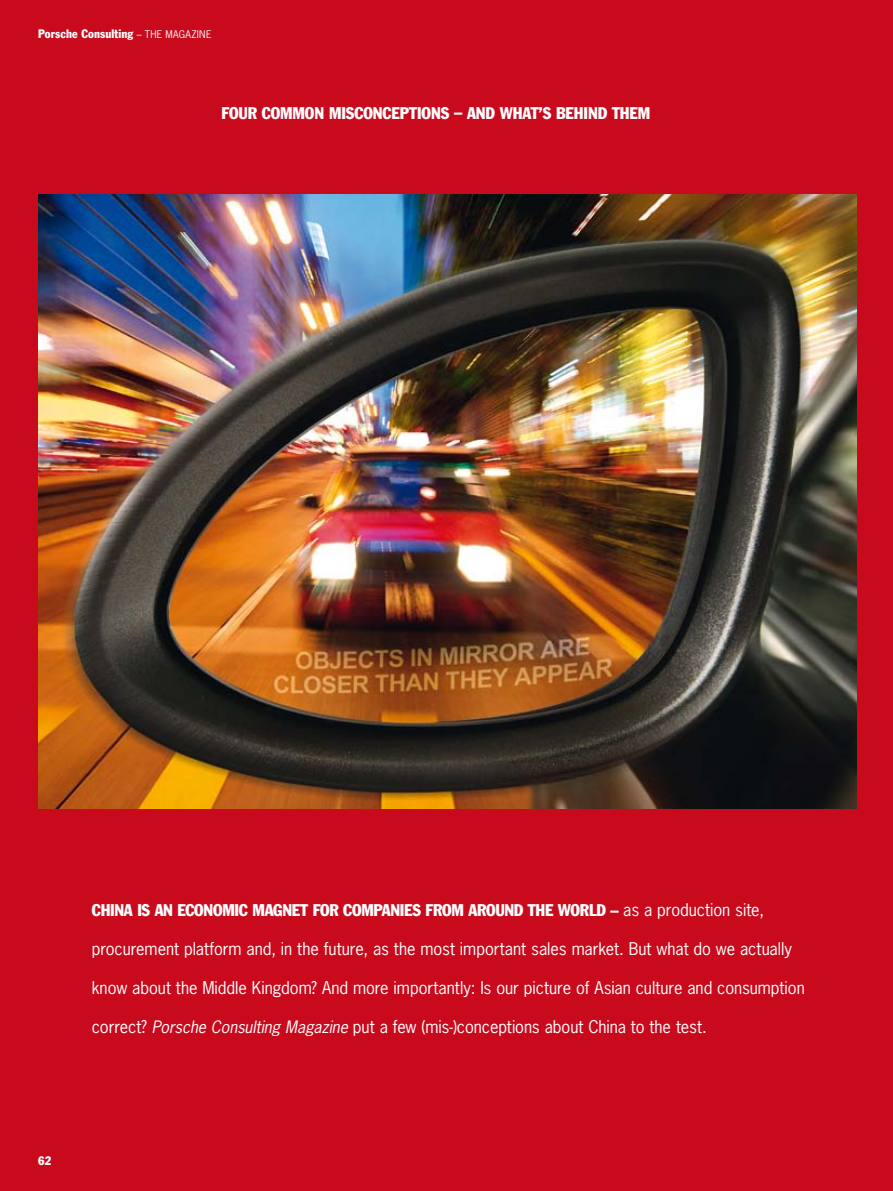
<style>
.page{position:relative;width:893px;height:1191px;background:#c90a1d}
.page>*{position:absolute;margin:0;border:0;box-sizing:border-box;transform-origin:0 0}
.t1{font:16.5px "Porsche News Gothic";letter-spacing:-.005em;color:#fff}
.t2{font:condensed 16.5px "Porsche Franklin Gothic";letter-spacing:-.01em;color:#fff}
.t3{font:condensed 12px "Porsche Franklin Gothic";letter-spacing:.01em;color:#fff}
.s1{font-family:"Porsche News Gothic";font-stretch:normal;font-size:9.9px}
.s2{font-family:"Porsche News Gothic";font-stretch:normal}
.s3{font-style:italic;font-size:16.05px}
</style>
<div class="page">
<img style="left:38px;top:194px;width:819px;height:614px">
<p class="t3" style="left:38px;top:27px;width:175px">Porsche Consulting <span class="s1">– the magazine</span></p>
<p class="t2" style="left:221px;top:103px;width:430px">FOUR COMMON MISCONCEPTIONS – AND WHAT’S BEHIND THEM</p>
<p class="t2" style="left:92px;top:900px;width:674px">CHINA IS AN ECONOMIC MAGNET FOR COMPANIES FROM AROUND THE WORLD – <span class="s2">as a production site,</span></p>
<p class="t1" style="left:92px;top:938px;width:702px">procurement platform and, in the future, as the most important sales market. But what do we actually</p>
<p class="t1" style="left:92px;top:977px;width:714px">know about the Middle Kingdom? And more importantly: Is our picture of Asian culture and consumption</p>
<p class="t1" style="left:92px;top:1016px;width:616px">correct? <span class="s3">Porsche Consulting Magazine</span> put a few (mis-)conceptions about China to the test.</p>
<p class="t3" style="left:38px;top:1153px;width:14px">62</p>
</div>
